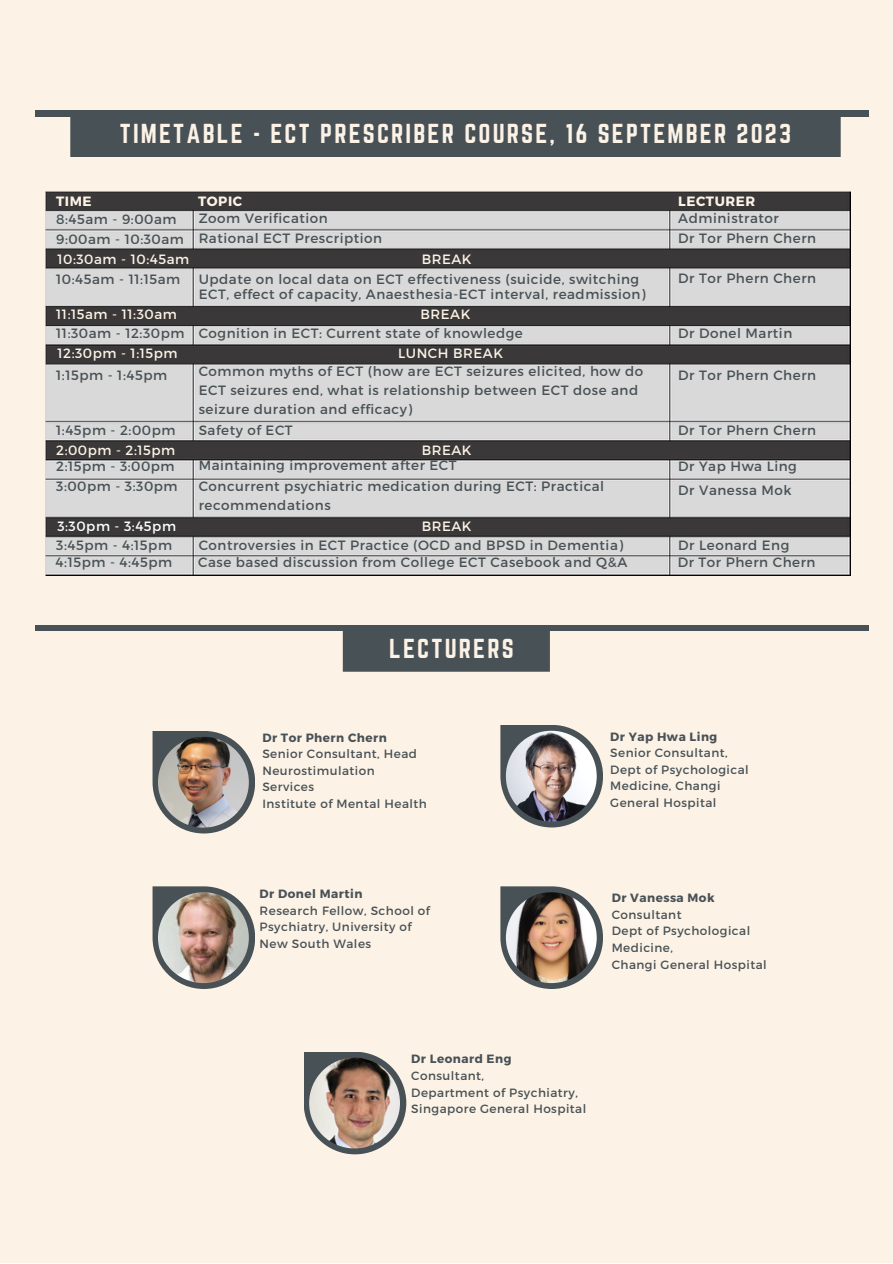
<style>
.page{position:relative;width:893px;height:1264px;background:#fff}
.page>*{position:absolute;margin:0;border:0;box-sizing:border-box;transform-origin:0 0}
.t1{font:24px "Norwester";letter-spacing:.09em;color:#fcf2e6}
.t2{font:13.5px/19.2px "Montserrat";letter-spacing:.04em;color:#485155}
.t3{font:13.5px "Montserrat";letter-spacing:.04em;color:#fcf2e6}
.t4{font:700 13.5px "Montserrat";letter-spacing:.04em;color:#fcf2e6}
.t5{font:13.5px "Montserrat";letter-spacing:.04em;color:#fff}
.t6{font:12px/16.5px "Montserrat";letter-spacing:.04em;color:#485155}
.t7{font:700 12px "Montserrat";letter-spacing:.04em;color:#485155}
</style>
<div class="page">
<div style="left:0;top:0;width:892px;height:1262px;background:#fcf2e6"></div>
<div style="left:35px;top:110px;width:833px;height:6px;background:#485155"></div>
<div style="left:70px;top:116px;width:770px;height:41px;background:#485155"></div>
<img style="left:46px;top:192px;width:804px;height:383px">
<div style="left:35px;top:625px;width:833px;height:5px;background:#485155"></div>
<div style="left:343px;top:630px;width:207px;height:41px;background:#485155"></div>
<svg style="left:152px;top:886px;width:103px;height:103px"></svg>
<img style="left:158px;top:892px;width:91px;height:91px">
<svg style="left:152px;top:731px;width:103px;height:102px"></svg>
<img style="left:158px;top:736px;width:91px;height:91px">
<svg style="left:500px;top:886px;width:103px;height:103px"></svg>
<img style="left:506px;top:892px;width:90px;height:91px">
<svg style="left:500px;top:725px;width:103px;height:102px"></svg>
<img style="left:506px;top:730px;width:90px;height:91px">
<svg style="left:304px;top:1052px;width:102px;height:102px"></svg>
<img style="left:309px;top:1057px;width:91px;height:91px">
<h1 class="t1" style="left:120px;top:119px;width:672px">TIMETABLE - ECT PRESCRIBER COURSE, 16 SEPTEMBER 2023</h1>
<p class="t4" style="left:56px;top:192px;width:37px">TIME</p>
<p class="t4" style="left:198px;top:192px;width:46px">TOPIC</p>
<p class="t4" style="left:678px;top:192px;width:78px">LECTURER</p>
<p class="t2" style="left:56px;top:209px;width:122px">8:45am - 9:00am</p>
<p class="t2" style="left:199px;top:208px;width:130px">Zoom Verification</p>
<p class="t2" style="left:56px;top:228px;width:129px">9:00am - 10:30am</p>
<p class="t2" style="left:56px;top:269px;width:125px">10:45am - 11:15am</p>
<p class="t2" style="left:199px;top:228px;width:185px">Rational ECT Prescription</p>
<p class="t2" style="left:199px;top:271px;width:448px;line-height:14.9px">Update on local data on ECT effectiveness (suicide, switching<br>ECT, effect of capacity, Anaesthesia-ECT interval, readmission)</p>
<p class="t3" style="left:57px;top:250px;width:133px">10:30am - 10:45am</p>
<p class="t3" style="left:421px;top:250px;width:51px">BREAK</p>
<p class="t3" style="left:56px;top:305px;width:122px">11:15am - 11:30am</p>
<p class="t2" style="left:56px;top:323px;width:130px">11:30am - 12:30pm</p>
<p class="t3" style="left:420px;top:305px;width:51px">BREAK</p>
<p class="t2" style="left:199px;top:322px;width:326px">Cognition in ECT: Current state of knowledge</p>
<p class="t3" style="left:57px;top:345px;width:122px">12:30pm - 1:15pm</p>
<p class="t3" style="left:398px;top:345px;width:106px">LUNCH BREAK</p>
<p class="t2" style="left:56px;top:365px;width:112px">1:15pm - 1:45pm</p>
<p class="t2" style="left:199px;top:360px;width:446px">Common myths of ECT (how are ECT seizures elicited, how do<br>ECT seizures end, what is relationship between ECT dose and seizure duration and efficacy)</p>
<p class="t2" style="left:199px;top:419px;width:95px">Safety of ECT</p>
<p class="t2" style="left:199px;top:455px;width:407px;line-height:20.4px">Maintaining improvement after ECT<br>Concurrent psychiatric medication during ECT: Practical</p>
<p class="t2" style="left:199px;top:495px;width:133px">recommendations</p>
<p class="t2" style="left:56px;top:420px;width:121px">1:45pm - 2:00pm</p>
<p class="t2" style="left:56px;top:456px;width:120px">2:15pm - 3:00pm</p>
<p class="t3" style="left:56px;top:441px;width:121px">2:00pm - 2:15pm</p>
<p class="t3" style="left:421px;top:441px;width:51px">BREAK</p>
<p class="t2" style="left:56px;top:476px;width:123px">3:00pm - 3:30pm</p>
<p class="t5" style="left:57px;top:517px;width:120px">3:30pm - 3:45pm</p>
<p class="t3" style="left:421px;top:517px;width:51px">BREAK</p>
<p class="t2" style="left:56px;top:535px;width:117px">3:45pm - 4:15pm</p>
<p class="t2" style="left:199px;top:534px;width:426px">Controversies in ECT Practice (OCD and BPSD in Dementia)</p>
<p class="t2" style="left:678px;top:208px;width:102px">Administrator</p>
<p class="t2" style="left:678px;top:228px;width:139px">Dr Tor Phern Chern</p>
<p class="t2" style="left:678px;top:267px;width:139px">Dr Tor Phern Chern</p>
<p class="t2" style="left:678px;top:323px;width:115px">Dr Donel Martin</p>
<p class="t2" style="left:678px;top:365px;width:139px">Dr Tor Phern Chern</p>
<p class="t2" style="left:678px;top:420px;width:139px">Dr Tor Phern Chern</p>
<p class="t2" style="left:678px;top:454px;width:120px;line-height:24px">Dr Yap Hwa Ling<br>Dr Vanessa Mok</p>
<p class="t2" style="left:678px;top:534px;width:113px">Dr Leonard Eng</p>
<p class="t2" style="left:56px;top:552px;width:118px">4:15pm - 4:45pm</p>
<p class="t2" style="left:198px;top:552px;width:430px">Case based discussion from College ECT Casebook and Q&amp;A</p>
<p class="t2" style="left:677px;top:552px;width:139px">Dr Tor Phern Chern</p>
<h1 class="t1" style="left:389px;top:634px;width:126px">LECTURERS</h1>
<p class="t7" style="left:262px;top:729px;width:126px">Dr Tor Phern Chern</p>
<p class="t6" style="left:262px;top:745px;width:166px">Senior Consultant, Head<br>Neurostimulation<br>Services<br>Institute of Mental Health</p>
<p class="t7" style="left:259px;top:886px;width:104px">Dr Donel Martin</p>
<p class="t6" style="left:259px;top:901px;width:172px">Research Fellow, School of<br>Psychiatry, University of<br>New South Wales</p>
<p class="t7" style="left:610px;top:728px;width:108px">Dr Yap Hwa Ling</p>
<p class="t6" style="left:610px;top:744px;width:140px">Senior Consultant,<br>Dept of Psychological<br>Medicine, Changi<br>General Hospital</p>
<p class="t7" style="left:611px;top:890px;width:104px">Dr Vanessa Mok</p>
<p class="t6" style="left:611px;top:905px;width:157px">Consultant<br>Dept of Psychological<br>Medicine,<br>Changi General Hospital</p>
<p class="t7" style="left:411px;top:1051px;width:102px">Dr Leonard Eng</p>
<p class="t6" style="left:411px;top:1066px;width:176px">Consultant,<br>Department of Psychiatry,<br>Singapore General Hospital</p>
</div>
